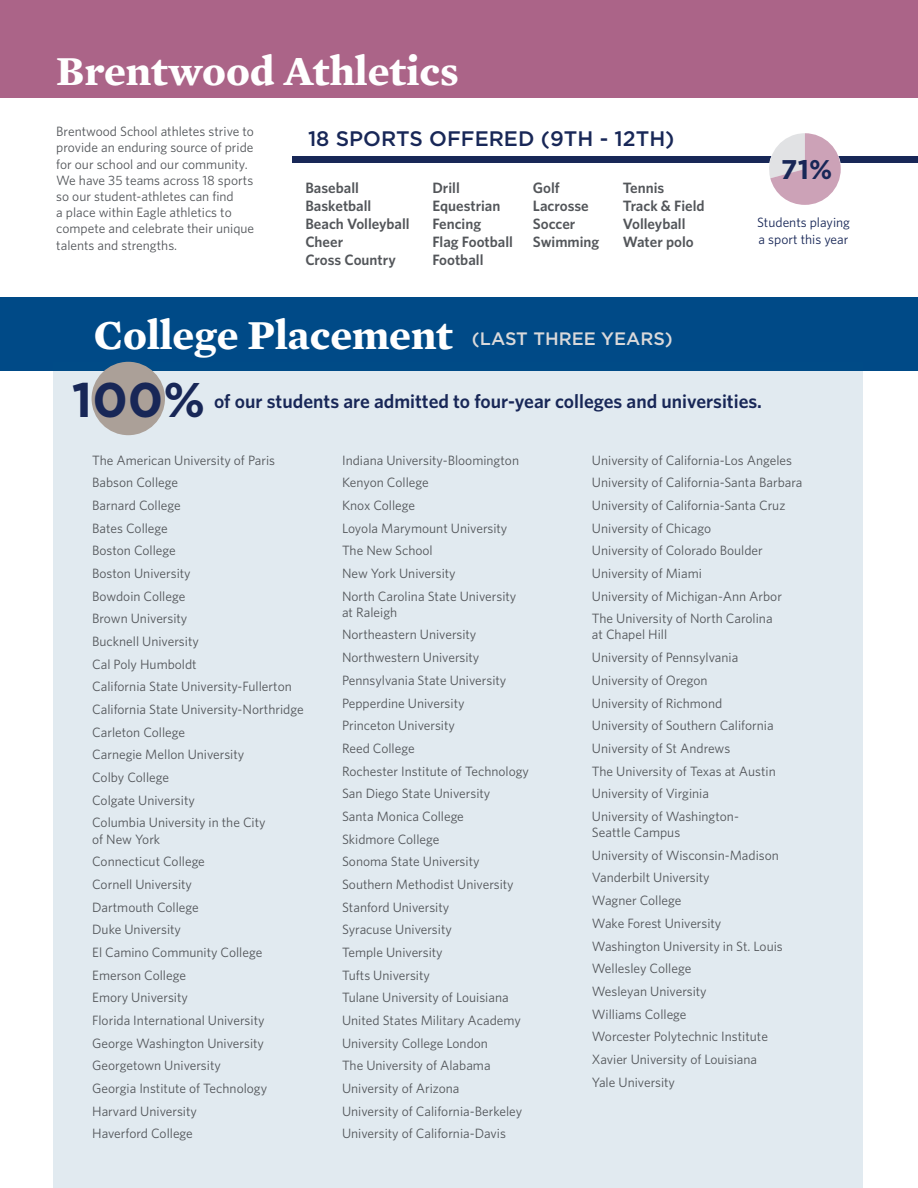
<style>
.page{position:relative;width:918px;height:1188px;background:#fff}
.page>*{position:absolute;margin:0;border:0;box-sizing:border-box;transform-origin:0 0}
.t1{font:700 48.6px "Gotham";color:#182757}
.Paragraph_Style_1{font:700 42px "Mercury Text G1";color:#fff}
.t2{font:700 27px "Gotham";color:#182757}
.t3{font:500 21px "Gotham";color:#182757}
.t4{font:600 19.5px "Whitney";color:#182757}
.t5{font:500 18px "Gotham";color:#dad9da}
.t6{font:600 15px/18px "Whitney";color:#53565a}
.t7{font:13.5px/16.2px "Whitney";color:#53565a}
.t8{font:13.5px/16.2px "Whitney";color:#182757}
</style>
<div class="page">
<div style="left:0;top:298px;width:918px;height:73px;background:#004a87"></div>
<div style="left:53px;top:362px;width:810px;height:826px;background:#e1eaf0"></div>
<div style="left:92px;top:362px;width:73px;height:73px;background:#aba098;border-radius:50%"></div>
<div style="left:0;top:0;width:918px;height:98px;background:#ab6488"></div>
<div style="left:293px;top:156px;width:625px;height:7px;background:#182757"></div>
<svg style="left:769px;top:133px;width:72px;height:72px"></svg>
<p class="Paragraph_Style_1" style="left:56px;top:39px;width:404px">Brentwood Athletics</p>
<p class="t7" style="left:56px;top:123px;width:199px">Brentwood School athletes strive to provide an enduring source of pride for our school and our community.<br>We have 35 teams across 18 sports so our student-athletes can find<br>a place within Eagle athletics to compete and celebrate their unique talents and strengths.</p>
<p class="t3" style="left:308px;top:125px;width:368px">18 SPORTS OFFERED (9TH - 12TH)</p>
<p class="t6" style="left:305px;top:179px;width:55px">Baseball</p>
<p class="t6" style="left:305px;top:197px;width:68px">Basketball</p>
<p class="t6" style="left:305px;top:215px;width:106px">Beach Volleyball</p>
<p class="t6" style="left:305px;top:233px;width:39px">Cheer</p>
<p class="t6" style="left:305px;top:251px;width:92px">Cross Country</p>
<p class="t6" style="left:432px;top:179px;width:82px">Drill<br>Equestrian<br>Fencing<br>Flag Football<br>Football</p>
<p class="t6" style="left:533px;top:179px;width:68px">Golf<br>Lacrosse<br>Soccer<br>Swimming</p>
<p class="t6" style="left:623px;top:179px;width:83px">Tennis<br>Track &amp; Field<br>Volleyball<br>Water polo</p>
<p class="t2" style="left:781px;top:152px;width:53px">71%</p>
<p class="t8" style="left:757px;top:214px;width:94px">Students playing a sport this year</p>
<p class="Paragraph_Style_1" style="left:94px;top:303px;width:361px">College Placement</p>
<p class="t4" style="left:214px;top:389px;width:550px">of our students are admitted to four-year colleges and universities.</p>
<p class="t5" style="left:472px;top:327px;width:202px">(LAST THREE YEARS)</p>
<p class="t1" style="left:72px;top:367px;width:135px">100%</p>
<p class="t7" style="left:92px;top:451px;width:185px">The American University of Paris</p>
<p class="t7" style="left:92px;top:474px;width:87px">Babson College</p>
<p class="t7" style="left:92px;top:497px;width:90px">Barnard College</p>
<p class="t7" style="left:92px;top:519px;width:77px">Bates College</p>
<p class="t7" style="left:92px;top:542px;width:85px">Boston College</p>
<p class="t7" style="left:92px;top:565px;width:100px">Boston University</p>
<p class="t7" style="left:92px;top:587px;width:95px">Bowdoin College</p>
<p class="t7" style="left:92px;top:610px;width:97px">Brown University</p>
<p class="t7" style="left:92px;top:633px;width:108px">Bucknell University</p>
<p class="t7" style="left:92px;top:656px;width:106px">Cal Poly Humboldt</p>
<p class="t7" style="left:92px;top:678px;width:201px">California State University-Fullerton</p>
<p class="t7" style="left:92px;top:701px;width:213px">California State University-Northridge</p>
<p class="t7" style="left:92px;top:724px;width:94px">Carleton College</p>
<p class="t7" style="left:92px;top:746px;width:154px">Carnegie Mellon University</p>
<p class="t7" style="left:92px;top:769px;width:78px">Colby College</p>
<p class="t7" style="left:92px;top:792px;width:104px">Colgate University</p>
<p class="t7" style="left:92px;top:814px;width:175px">Columbia University in the City of New York</p>
<p class="t7" style="left:92px;top:853px;width:114px">Connecticut College</p>
<p class="t7" style="left:92px;top:876px;width:101px">Cornell University</p>
<p class="t7" style="left:92px;top:899px;width:108px">Dartmouth College</p>
<p class="t7" style="left:92px;top:921px;width:90px">Duke University</p>
<p class="t7" style="left:92px;top:944px;width:172px">El Camino Community College</p>
<p class="t7" style="left:92px;top:967px;width:95px">Emerson College</p>
<p class="t7" style="left:92px;top:989px;width:97px">Emory University</p>
<p class="t7" style="left:92px;top:1012px;width:174px">Florida International University</p>
<p class="t7" style="left:92px;top:1035px;width:173px">George Washington University</p>
<p class="t7" style="left:92px;top:1057px;width:130px">Georgetown University</p>
<p class="t7" style="left:92px;top:1080px;width:177px">Georgia Institute of Technology</p>
<p class="t7" style="left:92px;top:1103px;width:106px">Harvard University</p>
<p class="t7" style="left:92px;top:1125px;width:102px">Haverford College</p>
<p class="t7" style="left:342px;top:451px;width:179px">Indiana University-Bloomington</p>
<p class="t7" style="left:342px;top:474px;width:88px">Kenyon College</p>
<p class="t7" style="left:342px;top:497px;width:75px">Knox College</p>
<p class="t7" style="left:342px;top:519px;width:167px">Loyola Marymount University</p>
<p class="t7" style="left:342px;top:542px;width:92px">The New School</p>
<p class="t7" style="left:342px;top:565px;width:115px">New York University</p>
<p class="t7" style="left:342px;top:587px;width:176px">North Carolina State University at Raleigh</p>
<p class="t7" style="left:342px;top:626px;width:136px">Northeastern University</p>
<p class="t7" style="left:342px;top:649px;width:139px">Northwestern University</p>
<p class="t7" style="left:342px;top:672px;width:166px">Pennsylvania State University</p>
<p class="t7" style="left:342px;top:694px;width:124px">Pepperdine University</p>
<p class="t7" style="left:342px;top:717px;width:114px">Princeton University</p>
<p class="t7" style="left:342px;top:740px;width:74px">Reed College</p>
<p class="t7" style="left:342px;top:762px;width:188px">Rochester Institute of Technology</p>
<p class="t7" style="left:342px;top:785px;width:150px">San Diego State University</p>
<p class="t7" style="left:342px;top:808px;width:123px">Santa Monica College</p>
<p class="t7" style="left:342px;top:830px;width:99px">Skidmore College</p>
<p class="t7" style="left:342px;top:853px;width:139px">Sonoma State University</p>
<p class="t7" style="left:342px;top:876px;width:173px">Southern Methodist University</p>
<p class="t7" style="left:342px;top:899px;width:109px">Stanford University</p>
<p class="t7" style="left:342px;top:921px;width:111px">Syracuse University</p>
<p class="t7" style="left:342px;top:944px;width:102px">Temple University</p>
<p class="t7" style="left:342px;top:967px;width:89px">Tufts University</p>
<p class="t7" style="left:342px;top:989px;width:168px">Tulane University of Louisiana</p>
<p class="t7" style="left:342px;top:1012px;width:180px">United States Military Academy</p>
<p class="t7" style="left:342px;top:1035px;width:147px">University College London</p>
<p class="t7" style="left:342px;top:1057px;width:150px">The University of Alabama</p>
<p class="t7" style="left:342px;top:1080px;width:119px">University of Arizona</p>
<p class="t7" style="left:342px;top:1103px;width:182px">University of California-Berkeley</p>
<p class="t7" style="left:342px;top:1125px;width:165px">University of California-Davis</p>
<p class="t7" style="left:592px;top:451px;width:202px">University of California-Los Angeles</p>
<p class="t7" style="left:592px;top:474px;width:212px">University of California-Santa Barbara</p>
<p class="t7" style="left:592px;top:497px;width:195px">University of California-Santa Cruz</p>
<p class="t7" style="left:592px;top:519px;width:121px">University of Chicago</p>
<p class="t7" style="left:592px;top:542px;width:172px">University of Colorado Boulder</p>
<p class="t7" style="left:592px;top:565px;width:112px">University of Miami</p>
<p class="t7" style="left:592px;top:587px;width:192px">University of Michigan-Ann Arbor</p>
<p class="t7" style="left:592px;top:610px;width:182px">The University of North Carolina at Chapel Hill</p>
<p class="t7" style="left:592px;top:649px;width:148px">University of Pennsylvania</p>
<p class="t7" style="left:592px;top:672px;width:117px">University of Oregon</p>
<p class="t7" style="left:592px;top:694px;width:132px">University of Richmond</p>
<p class="t7" style="left:592px;top:717px;width:183px">University of Southern California</p>
<p class="t7" style="left:592px;top:740px;width:140px">University of St Andrews</p>
<p class="t7" style="left:592px;top:762px;width:185px">The University of Texas at Austin</p>
<p class="t7" style="left:592px;top:785px;width:119px">University of Virginia</p>
<p class="t7" style="left:592px;top:808px;width:148px">University of Washington-<br>Seattle Campus</p>
<p class="t7" style="left:592px;top:847px;width:189px">University of Wisconsin-Madison</p>
<p class="t7" style="left:592px;top:869px;width:119px">Vanderbilt University</p>
<p class="t7" style="left:592px;top:892px;width:91px">Wagner College</p>
<p class="t7" style="left:592px;top:915px;width:131px">Wake Forest University</p>
<p class="t7" style="left:592px;top:937px;width:192px">Washington University in St. Louis</p>
<p class="t7" style="left:592px;top:960px;width:101px">Wellesley College</p>
<p class="t7" style="left:592px;top:983px;width:116px">Wesleyan University</p>
<p class="t7" style="left:592px;top:1005px;width:96px">Williams College</p>
<p class="t7" style="left:592px;top:1028px;width:178px">Worcester Polytechnic Institute</p>
<p class="t7" style="left:592px;top:1051px;width:167px">Xavier University of Louisiana</p>
<p class="t7" style="left:592px;top:1073px;width:85px">Yale University</p>
</div>
